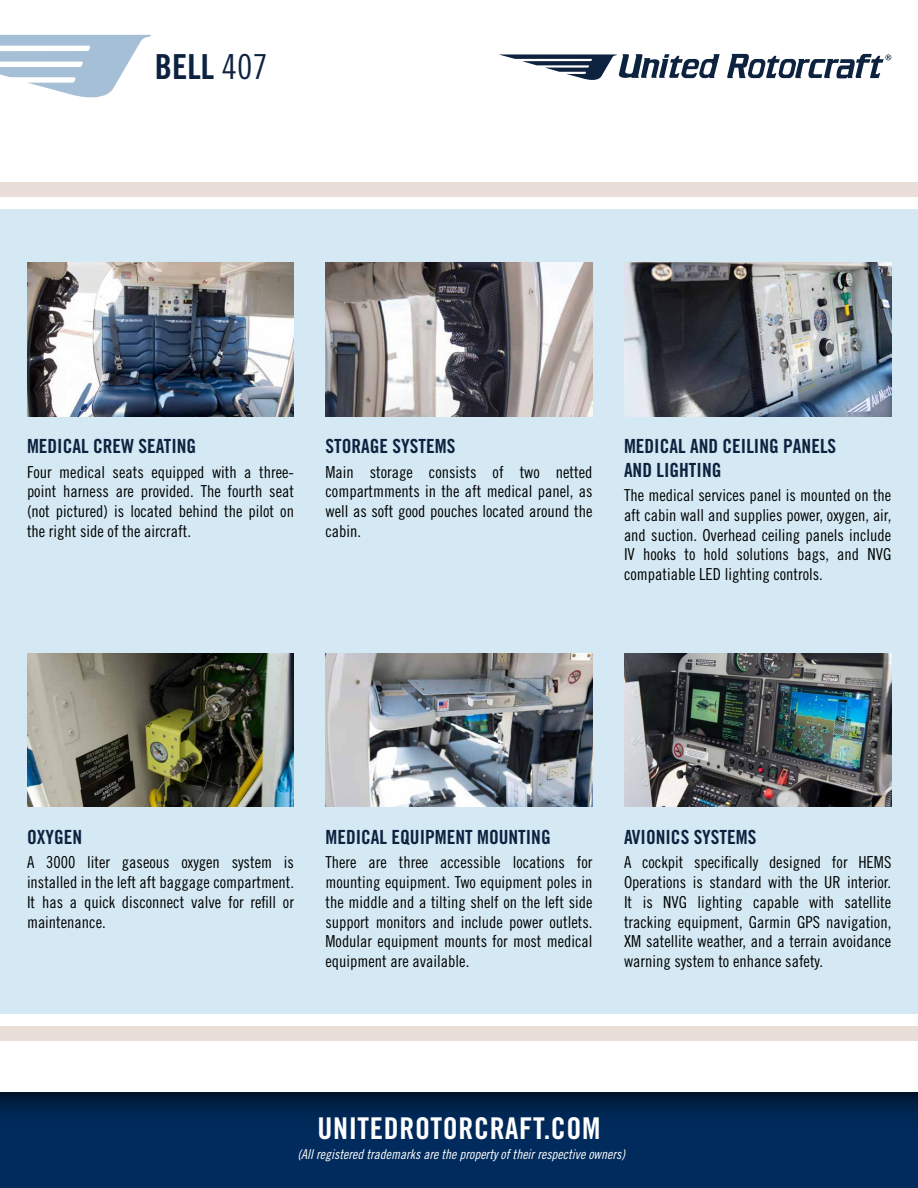
<style>
.page{position:relative;width:918px;height:1188px;background:#fff}
.page>*{position:absolute;margin:0;border:0;box-sizing:border-box;transform-origin:0 0}
.t1{font:34.5px "Trade Gothic LT Std Bd Cn 20";color:#0d223f}
.t2{font:30px "Trade Gothic LT Std Bd Cn 20";letter-spacing:.02em;color:#fff}
.t3{font:19.5px/23.4px "Trade Gothic LT Std Bd Cn 20";color:#0d223f}
.t4{font:16.5px/19.8px "Trade Gothic LT Std Cn 18";color:#000;text-align:justify}
.t5{font:13.5px "Trade Gothic LT Std Cn 18 Obl";color:#fff}
.s1{font-family:"Trade Gothic LT Std Cn 18"}
</style>
<div class="page">
<div style="left:0;top:1093px;width:918px;height:95px;background:#002b5c"></div>
<svg style="left:727px;top:54px;width:164px;height:24px"></svg>
<svg style="left:499px;top:54px;width:221px;height:26px"></svg>
<svg style="left:0;top:35px;width:151px;height:63px"></svg>
<div style="left:0;top:1092px;width:918px;height:48px;background:linear-gradient(to bottom,#001a38,#002f65)"></div>
<div style="left:0;top:209px;width:918px;height:804px;background:#d4e9f3"></div>
<img style="left:27px;top:263px;width:267px;height:153px">
<img style="left:326px;top:263px;width:266px;height:153px">
<img style="left:624px;top:263px;width:267px;height:153px">
<img style="left:27px;top:653px;width:267px;height:154px">
<img style="left:326px;top:653px;width:266px;height:154px">
<img style="left:624px;top:653px;width:267px;height:154px">
<div style="left:0;top:182px;width:918px;height:14px;background:#eadfd8"></div>
<div style="left:0;top:1026px;width:918px;height:15px;background:#eadfd8"></div>
<h1 class="t1" style="left:155px;top:46px;width:115px">BELL <span class="s1">407</span></h1>
<p class="t3" style="left:27px;top:435px;width:171px">MEDICAL CREW SEATING</p>
<p class="t4" style="left:27px;top:462px;width:269px">Four medical seats equipped with a three&shy;point harness are provided. The fourth seat (not pictured) is located behind the pilot on the right side of the aircraft.</p>
<p class="t3" style="left:326px;top:435px;width:131px">STORAGE SYSTEMS</p>
<p class="t4" style="left:326px;top:462px;width:269px">Main storage consists of two netted compartmments in the aft medical panel, as well as soft good pouches located around the cabin.</p>
<p class="t3" style="left:624px;top:435px;width:214px">MEDICAL AND CEILING PANELS<br>AND LIGHTING</p>
<p class="t4" style="left:624px;top:485px;width:269px">The medical services panel is mounted on the aft cabin wall and supplies power, oxygen, air, and suction. Overhead ceiling panels include IV hooks to hold solutions bags, and NVG compatiable LED lighting controls.</p>
<p class="t3" style="left:27px;top:825px;width:57px">OXYGEN</p>
<p class="t4" style="left:27px;top:852px;width:269px">A 3000 liter gaseous oxygen system is installed in the left aft baggage compartment.<br>It has a quick disconnect valve for refill or maintenance.</p>
<p class="t3" style="left:326px;top:825px;width:227px">MEDICAL EQUIPMENT MOUNTING</p>
<p class="t4" style="left:326px;top:852px;width:269px">There are three accessible locations for mounting equipment. Two equipment poles in the middle and a tilting shelf on the left side support monitors and include power outlets.<br>Modular equipment mounts for most medical equipment are available.</p>
<p class="t3" style="left:624px;top:825px;width:134px">AVIONICS SYSTEMS</p>
<p class="t4" style="left:624px;top:852px;width:269px">A cockpit specifically designed for HEMS Operations is standard with the UR interior.<br>It is NVG lighting capable with satellite tracking equipment, Garmin GPS navigation, XM satellite weather, and a terrain avoidance warning system to enhance safety.</p>
<h2 class="t2" style="left:317px;top:1111px;width:285px">UNITEDROTORCRAFT.COM</h2>
<p class="t5" style="left:297px;top:1146px;width:329px">(All registered trademarks are the property of their respective owners)</p>
</div>
